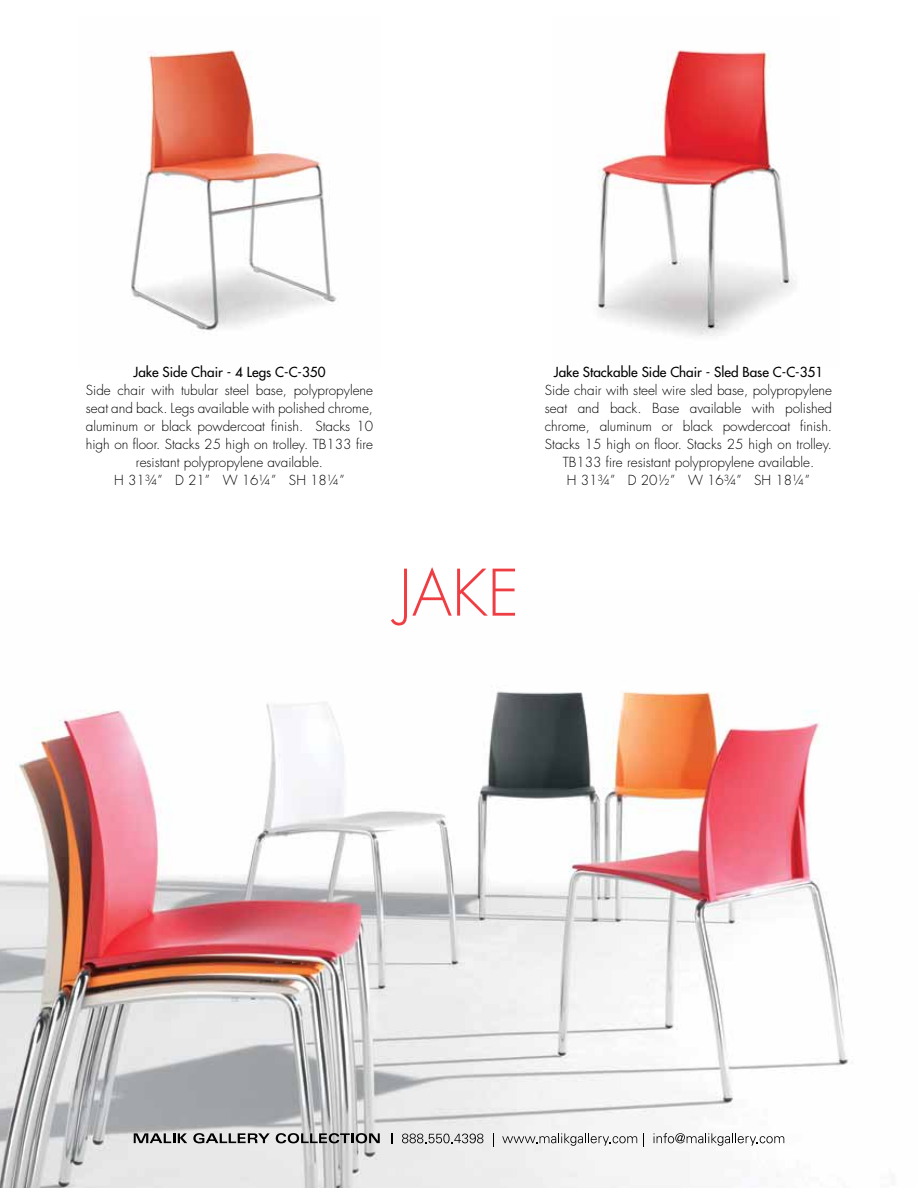
<style>
.page{position:relative;width:918px;height:1188px;background:#fff}
.page>*{position:absolute;margin:0;border:0;box-sizing:border-box;transform-origin:0 0}
.t1{font:300 62.4px "Futura";color:#ef3e43}
.t2{font:300 13.5px/18px "Futura";color:#000;text-align:center}
.t3{font:13.5px "Futura";color:#000}
</style>
<div class="page">
<img style="left:130px;top:50px;width:207px;height:281px">
<img style="left:597px;top:50px;width:200px;height:286px">
<img style="left:0;top:691px;width:849px;height:497px">
<svg style="left:134px;top:1133px;width:53px;height:10px"></svg>
<svg style="left:193px;top:1133px;width:77px;height:10px"></svg>
<svg style="left:276px;top:1133px;width:104px;height:10px"></svg>
<svg style="left:402px;top:1134px;width:81px;height:9px"></svg>
<svg style="left:493px;top:1133px;width:1px;height:14px"></svg>
<svg style="left:502px;top:1133px;width:135px;height:13px"></svg>
<svg style="left:643px;top:1133px;width:1px;height:14px"></svg>
<svg style="left:654px;top:1133px;width:130px;height:13px"></svg>
<p class="t3" style="left:133px;top:364px;width:194px">Jake Side Chair - 4 Legs C-C-350</p>
<p class="t2" style="left:86px;top:382px;width:289px">Side chair with tubular steel base, polypropylene seat and back. Legs available with polished chrome, aluminum or black powdercoat finish. Stacks 10 high on floor. Stacks 25 high on trolley. TB133 fire resistant polypropylene available.<br>H 31¾” D 21” W 16¼” SH 18¼”</p>
<p class="t3" style="left:554px;top:364px;width:271px">Jake Stackable Side Chair - Sled Base C-C-351</p>
<p class="t2" style="left:545px;top:382px;width:289px">Side chair with steel wire sled base, polypropylene seat and back. Base available with polished chrome, aluminum or black powdercoat finish.<br>Stacks 15 high on floor. Stacks 25 high on trolley.<br>TB133 fire resistant polypropylene available.<br>H 31¾” D 20½” W 16¾” SH 18¼”</p>
<h1 class="t1" style="left:398px;top:555px;width:122px">JAKE</h1>
</div>
